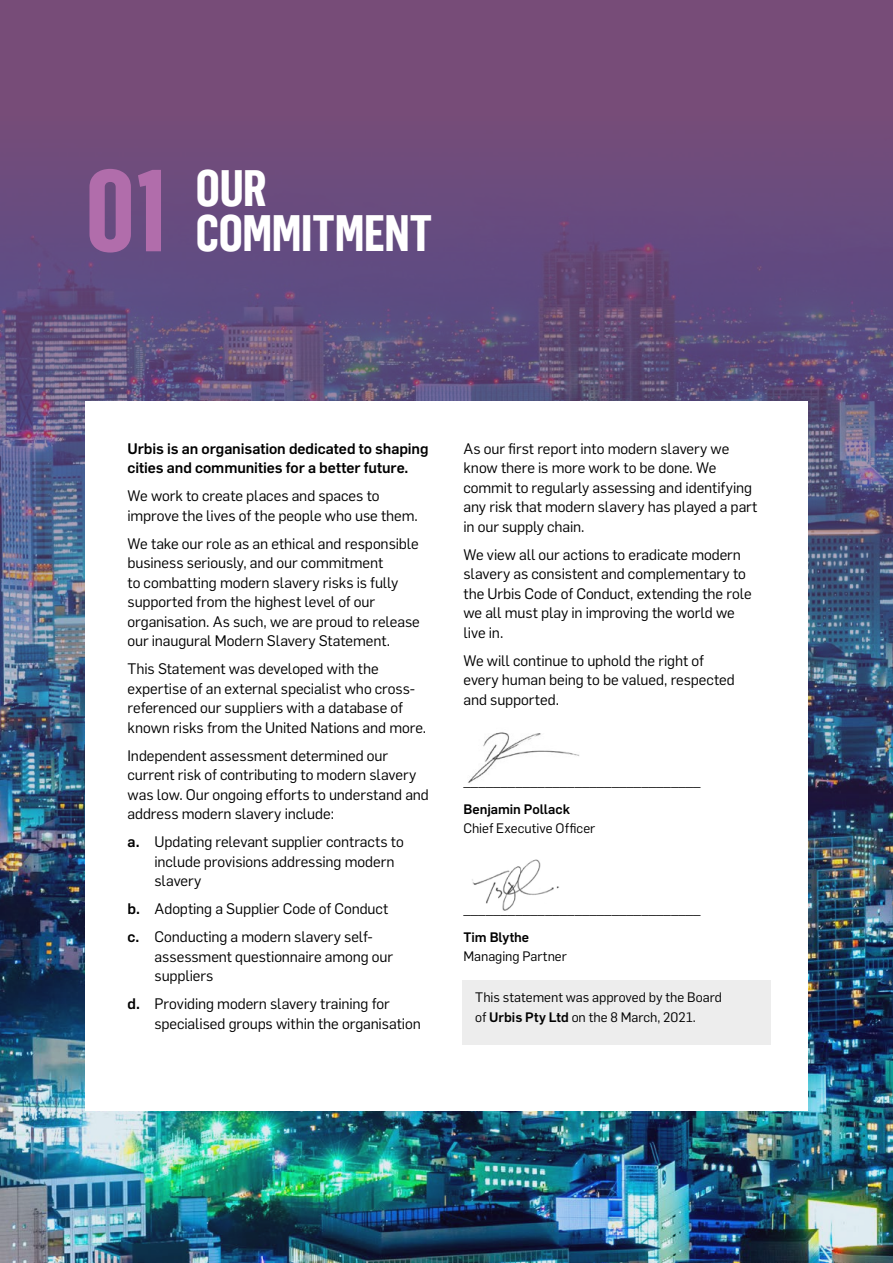
<style>
.page{position:relative;width:893px;height:1263px;background:#774c78}
.page>*{position:absolute;margin:0;border:0;box-sizing:border-box;transform-origin:0 0}
.t1{font:700 113.85px "Flama Cond";color:#b16dab}
.t2{font:700 49.8px/45.6px "Flama Cond";letter-spacing:-.005em;color:#fff}
.t3{font:15px/19.5px "Flama";letter-spacing:-.005em;color:#000}
.t4{font:500 15px/19.5px "Flama";letter-spacing:-.005em;color:#000}
.t5{font:13.5px/19.5px "Flama";color:#000}
.t6{font:500 13.5px "Flama";letter-spacing:-.005em;color:#000}
.s1{font-weight:500}
</style>
<div class="page">
<img style="left:0;top:179px;width:893px;height:1084px">
<div style="left:85px;top:401px;width:723px;height:709px;background:#fff"></div>
<div style="left:462px;top:980px;width:309px;height:64px;background:#ededed"></div>
<img style="left:468px;top:732px;width:111px;height:51px">
<img style="left:472px;top:859px;width:87px;height:52px">
<h1 class="t1" style="left:85px;top:145px;width:85px">01</h1>
<h2 class="t2" style="left:196px;top:164px;width:238px">OUR<br>COMMITMENT</h2>
<p class="t4" style="left:128px;top:438px;width:302px">Urbis is an organisation dedicated to shaping cities and communities for a better future.</p>
<p class="t3" style="left:128px;top:485px;width:292px">We work to create places and spaces to improve the lives of the people who use them.</p>
<p class="t3" style="left:128px;top:533px;width:294px">We take our role as an ethical and responsible business seriously, and our commitment<br>to combatting modern slavery risks is fully supported from the highest level of our organisation. As such, we are proud to release our inaugural Modern Slavery Statement.</p>
<p class="t3" style="left:128px;top:659px;width:300px">This Statement was developed with the expertise of an external specialist who cross&shy;referenced our suppliers with a database of known risks from the United Nations and more.</p>
<p class="t3" style="left:128px;top:745px;width:303px">Independent assessment determined our current risk of contributing to modern slavery was low. Our ongoing efforts to understand and address modern slavery include:</p>
<p class="t3" style="left:155px;top:832px;width:251px;text-indent:-27px"><span class="s1">a.</span> Updating relevant supplier contracts to include provisions addressing modern slavery</p>
<p class="t3" style="left:128px;top:894px;width:262px;line-height:28px"><span class="s1">b.</span> Adopting a Supplier Code of Conduct <span class="s1">c.</span> Conducting a modern slavery self-</p>
<p class="t3" style="left:155px;top:946px;width:240px">assessment questionnaire among our suppliers</p>
<p class="t3" style="left:155px;top:994px;width:268px;text-indent:-27px"><span class="s1">d.</span> Providing modern slavery training for specialised groups within the organisation</p>
<p class="t3" style="left:463px;top:438px;width:296px">As our first report into modern slavery we know there is more work to be done. We commit to regularly assessing and identifying any risk that modern slavery has played a part in our supply chain.</p>
<p class="t3" style="left:463px;top:544px;width:290px">We view all our actions to eradicate modern slavery as consistent and complementary to the Urbis Code of Conduct, extending the role we all must play in improving the world we live in.</p>
<p class="t3" style="left:463px;top:650px;width:273px">We will continue to uphold the right of every human being to be valued, respected and supported.</p>
<p class="t3" style="left:463px;top:770px;width:239px">________________________________</p>
<p class="t6" style="left:463px;top:799px;width:108px">Benjamin Pollack</p>
<p class="t5" style="left:463px;top:818px;width:133px">Chief Executive Officer</p>
<p class="t3" style="left:463px;top:898px;width:239px">________________________________</p>
<p class="t6" style="left:463px;top:927px;width:67px">Tim Blythe</p>
<p class="t5" style="left:463px;top:946px;width:105px">Managing Partner</p>
<p class="t5" style="left:475px;top:987px;width:248px">This statement was approved by the Board of <span class="s1">Urbis Pty Ltd</span> on the 8 March, 2021.</p>
</div>
